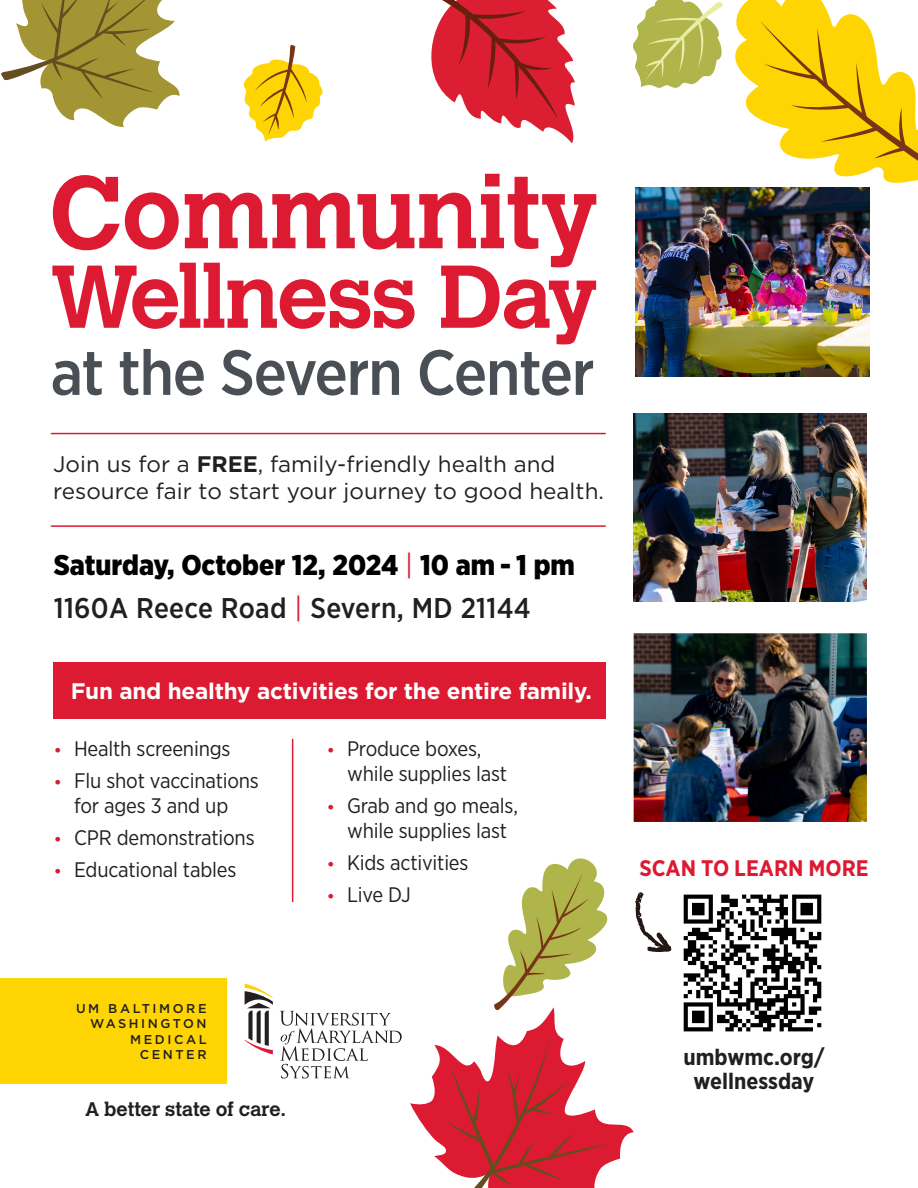
<style>
.page{position:relative;width:918px;height:1188px;background:#fff}
.page>*{position:absolute;margin:0;border:0;box-sizing:border-box;transform-origin:0 0}
.t1{font:700 101.25px "Calvert MT Pro";letter-spacing:-.01em;color:#dc1a32}
.t2{font:700 88.2px "Calvert MT Pro";letter-spacing:-.02em;color:#dc1a32}
.t3{font:500 63.6px "Gotham Narrow";letter-spacing:-.02em;color:#4a4f55}
.t4{font:900 28.5px "Gotham Narrow";color:#000}
.t5{font:500 28.5px "Gotham Narrow";letter-spacing:.01em;color:#231f20}
.t6{font:22.5px/27px "Gotham";color:#231f20}
.t7{font:700 22.5px "Gotham";letter-spacing:-.01em;color:#fff}
.t8{font:700 22.5px/24px "Gotham Narrow";color:#231f20;text-align:center}
.t9{font:700 22.5px "Gotham Narrow";color:#dc1a32}
.t10{font:21px/25.2px "Gotham Narrow";letter-spacing:-.01em;color:#231f20;text-align:center}
.t11{font:700 19.5px "Calvert MT Pro";letter-spacing:-.01em;color:#231f20}
.t12{font:500 12.75px/15.3px "Gotham";letter-spacing:.2em;color:#231f20;text-align:right}
.s1{font-weight:700}
.s2{font-weight:400;color:#dc1a32}
.s3{font-family:"Gotham";font-weight:500;font-size:16.5px;color:#dc1a32}
</style>
<div class="page">
<img style="left:634px;top:633px;width:233px;height:189px">
<hr style="left:51px;top:433px;width:554px;height:1px;background:#dc1a32">
<hr style="left:51px;top:525px;width:554px;height:2px;background:#dc1a32">
<img style="left:634px;top:413px;width:233px;height:189px">
<img style="left:636px;top:190px;width:233px;height:186px">
<svg style="left:1px;top:0;width:179px;height:127px"></svg>
<svg style="left:633px;top:0;width:285px;height:190px"></svg>
<svg style="left:431px;top:0;width:144px;height:143px"></svg>
<svg style="left:245px;top:984px;width:28px;height:70px"></svg>
<svg style="left:280px;top:1011px;width:122px;height:68px"></svg>
<div style="left:0;top:978px;width:227px;height:106px;background:#fed503"></div>
<hr style="left:292px;top:739px;width:1px;height:163px;background:#dc1a32">
<div style="left:53px;top:662px;width:553px;height:57px;background:#dc1a32"></div>
<img style="left:671px;top:894px;width:151px;height:138px">
<svg style="left:243px;top:44px;width:80px;height:98px"></svg>
<svg style="left:410px;top:858px;width:261px;height:330px"></svg>
<p class="t1" style="left:49px;top:149px;width:551px">Community</p>
<p class="t2" style="left:49px;top:241px;width:550px">Wellness Day</p>
<p class="t3" style="left:51px;top:332px;width:546px">at the Severn Center</p>
<p class="t6" style="left:53px;top:450px;width:552px">Join us for a <span class="s1">FREE</span>, family-friendly health and resource fair to start your journey to good health.</p>
<p class="t4" style="left:54px;top:546px;width:523px">Saturday, October 12, 2024 <span class="s2">|</span> 10 am - 1 pm</p>
<p class="t5" style="left:54px;top:590px;width:478px">1160A Reece Road <span class="s2">|</span> Severn, MD 21144</p>
<p class="t7" style="left:71px;top:676px;width:523px">Fun and healthy activities for the entire family.</p>
<p class="t10" style="left:54px;top:735px;width:178px"><span class="s3">•</span> Health screenings</p>
<p class="t10" style="left:54px;top:767px;width:207px"><span class="s3">•</span> Flu shot vaccinations for ages 3 and up</p>
<p class="t10" style="left:54px;top:824px;width:202px"><span class="s3">•</span> CPR demonstrations</p>
<p class="t10" style="left:54px;top:856px;width:184px"><span class="s3">•</span> Educational tables</p>
<p class="t9" style="left:639px;top:854px;width:231px">SCAN TO LEARN MORE</p>
<p class="t10" style="left:347px;top:735px;width:161px;text-align:left;text-indent:-20px"><span class="s3">•</span> Produce boxes, while supplies last</p>
<p class="t10" style="left:327px;top:792px;width:193px"><span class="s3">•</span> Grab and go meals, while supplies last</p>
<p class="t10" style="left:327px;top:850px;width:143px"><span class="s3">•</span> Kids activities</p>
<p class="t10" style="left:327px;top:882px;width:86px"><span class="s3">•</span> Live DJ</p>
<p class="t12" style="left:76px;top:1001px;width:132px">UM BALTIMORE<br>WASHINGTON<br>MEDICAL<br>CENTER</p>
<p class="t11" style="left:85px;top:1096px;width:203px">A better state of care.</p>
<p class="t8" style="left:683px;top:1045px;width:143px">umbwmc.org/ wellnessday</p>
</div>
